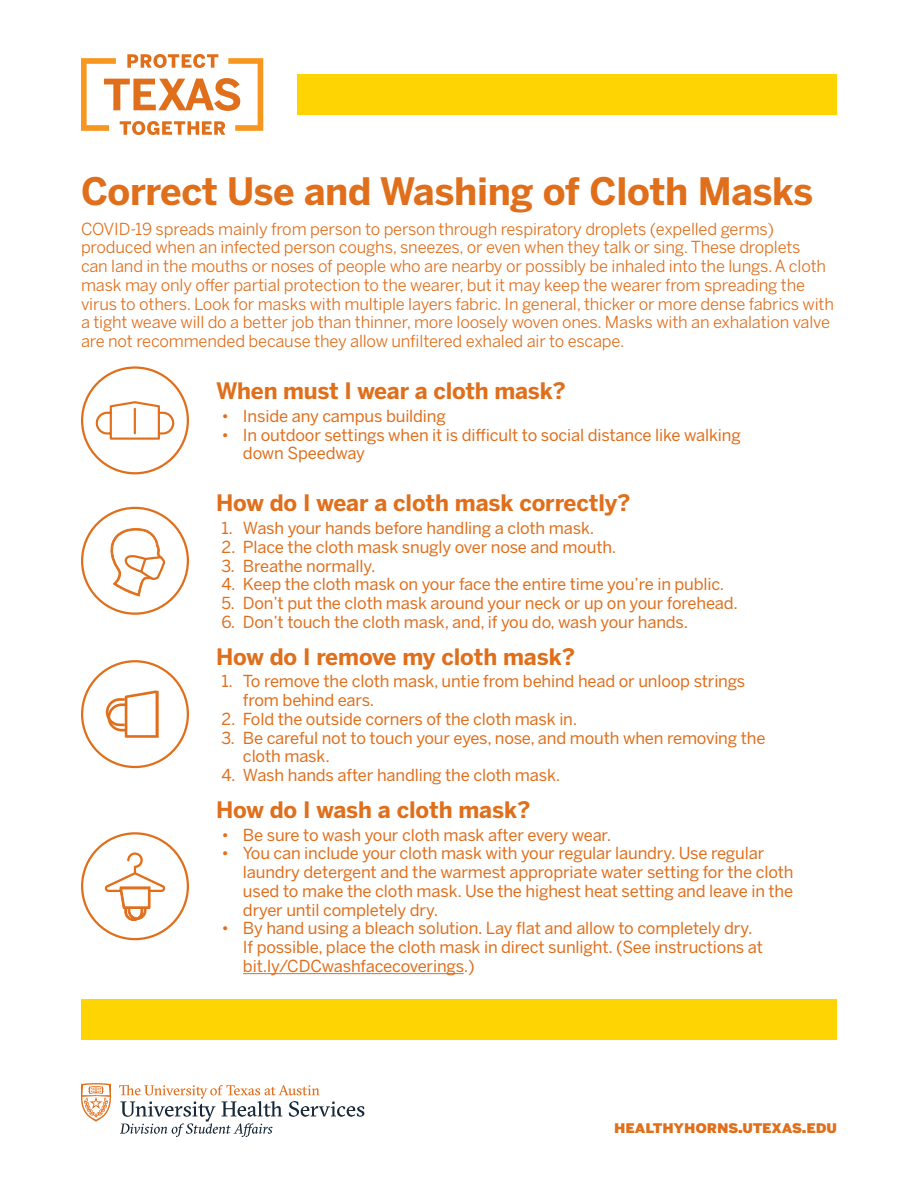
<style>
.page{position:relative;width:918px;height:1188px;background:#fff}
.page>*{position:absolute;margin:0;border:0;box-sizing:border-box;transform-origin:0 0}
.t1{font:700 37.5px "Benton Sans";letter-spacing:-.01em;color:#e06f1c}
.t2{font:700 22.5px "Benton Sans";letter-spacing:-.005em;color:#e06f1c}
.t3{font:16.5px/18.8px "Benton Sans";letter-spacing:-.01em;color:#e06f1c}
.t4{font:16.5px/18.8px "Benton Sans";letter-spacing:-.01em;color:#e06f1c}
.t5{font:16.5px "Benton Sans Black SC";letter-spacing:-.01em;color:#e06f1c}
</style>
<div class="page">
<svg style="left:81px;top:1083px;width:30px;height:39px"></svg>
<svg style="left:119px;top:1085px;width:245px;height:52px"></svg>
<div style="left:81px;top:999px;width:756px;height:41px;background:#fed503"></div>
<div style="left:297px;top:74px;width:540px;height:41px;background:#fed503"></div>
<svg style="left:81px;top:54px;width:182px;height:81px"></svg>
<div style="left:81px;top:366px;width:108px;height:108px;border:2px solid #e06f1c;border-radius:50%"></div>
<svg style="left:96px;top:401px;width:78px;height:39px"></svg>
<div style="left:81px;top:507px;width:108px;height:108px;border:2px solid #e06f1c;border-radius:50%"></div>
<svg style="left:110px;top:528px;width:55px;height:69px"></svg>
<div style="left:81px;top:660px;width:108px;height:108px;border:2px solid #e06f1c;border-radius:50%"></div>
<svg style="left:106px;top:690px;width:53px;height:48px"></svg>
<hr style="left:243px;top:973px;width:221px;height:1px;background:#e06f1c">
<div style="left:81px;top:832px;width:108px;height:108px;border:2px solid #e06f1c;border-radius:50%"></div>
<svg style="left:104px;top:852px;width:62px;height:69px"></svg>
<h1 class="t1" style="left:81px;top:169px;width:734px">Correct Use and Washing of Cloth Masks</h1>
<p class="t4" style="left:81px;top:219px;width:755px">COVID-19 spreads mainly from person to person through respiratory droplets (expelled germs) produced when an infected person coughs, sneezes, or even when they talk or sing. These droplets<br>can land in the mouths or noses of people who are nearby or possibly be inhaled into the lungs. A cloth mask may only offer partial protection to the wearer, but it may keep the wearer from spreading the virus to others. Look for masks with multiple layers fabric. In general, thicker or more dense fabrics with a tight weave will do a better job than thinner, more loosely woven ones. Masks with an exhalation valve are not recommended because they allow unfiltered exhaled air to escape.</p>
<h2 class="t2" style="left:216px;top:378px;width:352px">When must I wear a cloth mask?</h2>
<p class="t3" style="left:221px;top:406px;width:226px">• Inside any campus building</p>
<p class="t3" style="left:243px;top:425px;width:499px;text-indent:-22px">• In outdoor settings when it is difficult to social distance like walking down Speedway</p>
<h2 class="t2" style="left:216px;top:490px;width:416px">How do I wear a cloth mask correctly?</h2>
<p class="t3" style="left:221px;top:518px;width:374px">1. Wash your hands before handling a cloth mask.</p>
<p class="t3" style="left:221px;top:537px;width:397px">2. Place the cloth mask snugly over nose and mouth.</p>
<p class="t3" style="left:221px;top:556px;width:156px">3. Breathe normally.</p>
<p class="t3" style="left:221px;top:575px;width:504px">4. Keep the cloth mask on your face the entire time you’re in public.</p>
<p class="t3" style="left:221px;top:593px;width:518px">5. Don’t put the cloth mask around your neck or up on your forehead.</p>
<p class="t3" style="left:221px;top:612px;width:468px">6. Don’t touch the cloth mask, and, if you do, wash your hands.</p>
<h2 class="t2" style="left:216px;top:643px;width:361px">How do I remove my cloth mask?</h2>
<p class="t3" style="left:243px;top:672px;width:504px;text-indent:-22px">1. To remove the cloth mask, untie from behind head or unloop strings from behind ears.</p>
<p class="t3" style="left:221px;top:709px;width:357px">2. Fold the outside corners of the cloth mask in.</p>
<p class="t3" style="left:243px;top:728px;width:524px;text-indent:-22px">3. Be careful not to touch your eyes, nose, and mouth when removing the cloth mask.</p>
<p class="t3" style="left:221px;top:766px;width:340px">4. Wash hands after handling the cloth mask.</p>
<h2 class="t2" style="left:216px;top:797px;width:316px">How do I wash a cloth mask?</h2>
<p class="t3" style="left:221px;top:825px;width:391px">• Be sure to wash your cloth mask after every wear.</p>
<p class="t3" style="left:243px;top:844px;width:552px;text-indent:-22px">• You can include your cloth mask with your regular laundry. Use regular laundry detergent and the warmest appropriate water setting for the cloth used to make the cloth mask. Use the highest heat setting and leave in the dryer until completely dry.</p>
<p class="t3" style="left:243px;top:919px;width:522px;text-indent:-22px">• By hand using a bleach solution. Lay flat and allow to completely dry.<br>If possible, place the cloth mask in direct sunlight. (See instructions at bit.ly/CDCwashfacecoverings.)</p>
<p class="t5" style="left:614px;top:1117px;width:224px">HEALTHYHORNS.UTEXAS.EDU</p>
</div>
